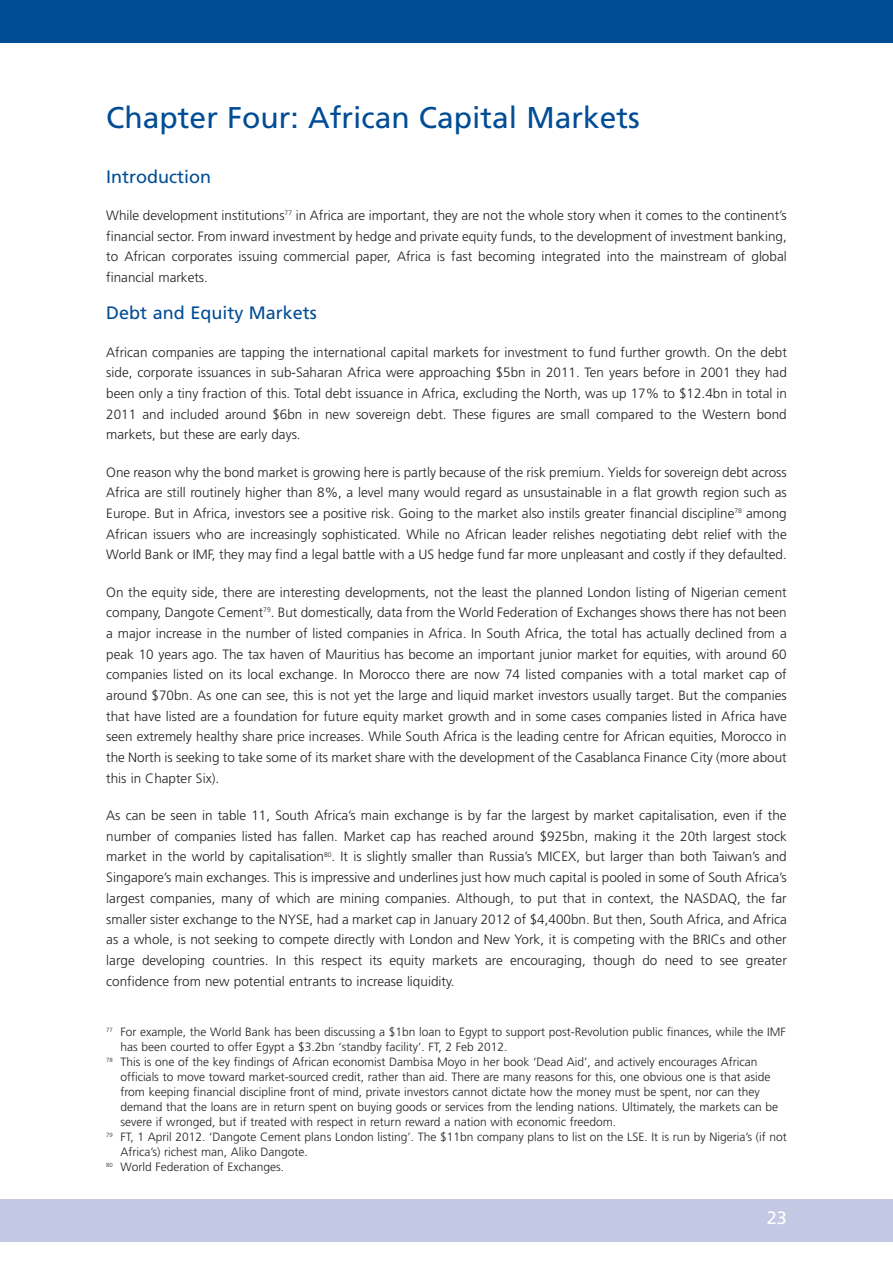
<style>
.page{position:relative;width:893px;height:1263px;background:#fff}
.page>*{position:absolute;margin:0;border:0;box-sizing:border-box;transform-origin:0 0}
.t1{font:30px "Frutiger";color:#014d95}
.t2{font:18px "Frutiger";color:#014d95}
.t3{font:18px "Frutiger";color:#fff}
.t4{font:300 13.5px/20.7px "Frutiger";color:#231f20;text-align:justify}
.t5{font:300 12px "Frutiger";color:#231f20}
</style>
<div class="page">
<div style="left:0;top:0;width:893px;height:43px;background:#014d95"></div>
<div style="left:0;top:1199px;width:893px;height:43px;background:#c3c9e2"></div>
<h1 class="t1" style="left:106px;top:106px;width:535px">Chapter Four: African Capital Markets</h1>
<h2 class="t2" style="left:106px;top:169px;width:106px">Introduction</h2>
<p class="t4" style="left:106px;top:206px;width:682px">While development institutions<sup>77</sup> in Africa are important, they are not the whole story when it comes to the continent’s financial sector. From inward investment by hedge and private equity funds, to the development of investment banking, to African corporates issuing commercial paper, Africa is fast becoming integrated into the mainstream of global financial markets.</p>
<h2 class="t2" style="left:106px;top:306px;width:212px">Debt and Equity Markets</h2>
<p class="t4" style="left:106px;top:342px;width:682px">African companies are tapping the international capital markets for investment to fund further growth. On the debt side, corporate issuances in sub-Saharan Africa were approaching $5bn in 2011. Ten years before in 2001 they had been only a tiny fraction of this. Total debt issuance in Africa, excluding the North, was up 17% to $12.4bn in total in 2011 and included around $6bn in new sovereign debt. These figures are small compared to the Western bond markets, but these are early days.</p>
<p class="t4" style="left:106px;top:462px;width:682px">One reason why the bond market is growing here is partly because of the risk premium. Yields for sovereign debt across Africa are still routinely higher than 8%, a level many would regard as unsustainable in a flat growth region such as Europe. But in Africa, investors see a positive risk. Going to the market also instils greater financial discipline<sup>78</sup> among African issuers who are increasingly sophisticated. While no African leader relishes negotiating debt relief with the World Bank or IMF, they may find a legal battle with a US hedge fund far more unpleasant and costly if they defaulted.</p>
<p class="t4" style="left:106px;top:582px;width:682px">On the equity side, there are interesting developments, not the least the planned London listing of Nigerian cement company, Dangote Cement<sup>79</sup>. But domestically, data from the World Federation of Exchanges shows there has not been a major increase in the number of listed companies in Africa. In South Africa, the total has actually declined from a peak 10 years ago. The tax haven of Mauritius has become an important junior market for equities, with around 60 companies listed on its local exchange. In Morocco there are now 74 listed companies with a total market cap of around $70bn. As one can see, this is not yet the large and liquid market investors usually target. But the companies that have listed are a foundation for future equity market growth and in some cases companies listed in Africa have seen extremely healthy share price increases. While South Africa is the leading centre for African equities, Morocco in the North is seeking to take some of its market share with the development of the Casablanca Finance City (more about this in Chapter Six).</p>
<p class="t4" style="left:106px;top:806px;width:682px">As can be seen in table 11, South Africa’s main exchange is by far the largest by market capitalisation, even if the number of companies listed has fallen. Market cap has reached around $925bn, making it the 20th largest stock market in the world by capitalisation<sup>80</sup>. It is slightly smaller than Russia’s MICEX, but larger than both Taiwan’s and Singapore’s main exchanges. This is impressive and underlines just how much capital is pooled in some of South Africa’s largest companies, many of which are mining companies. Although, to put that in context, the NASDAQ, the far smaller sister exchange to the NYSE, had a market cap in January 2012 of $4,400bn. But then, South Africa, and Africa as a whole, is not seeking to compete directly with London and New York, it is competing with the BRICs and other large developing countries. In this respect its equity markets are encouraging, though do need to see greater confidence from new potential entrants to increase liquidity.</p>
<p class="t5" style="left:106px;top:1027px;width:681px"><sup>77</sup> For example, the World Bank has been discussing a $1bn loan to Egypt to support post-Revolution public finances, while the IMF</p>
<p class="t5" style="left:121px;top:1042px;width:388px">has been courted to offer Egypt a $3.2bn ‘standby facility’. FT, 2 Feb 2012.</p>
<p class="t5" style="left:106px;top:1057px;width:653px"><sup>78</sup> This is one of the key findings of African economist Dambisa Moyo in her book ‘Dead Aid’, and actively encourages African</p>
<p class="t5" style="left:121px;top:1072px;width:651px">officials to move toward market-sourced credit, rather than aid. There are many reasons for this, one obvious one is that aside</p>
<p class="t5" style="left:121px;top:1087px;width:641px">from keeping financial discipline front of mind, private investors cannot dictate how the money must be spent, nor can they</p>
<p class="t5" style="left:121px;top:1102px;width:659px">demand that the loans are in return spent on buying goods or services from the lending nations. Ultimately, the markets can be</p>
<p class="t5" style="left:121px;top:1117px;width:497px">severe if wronged, but if treated with respect in return reward a nation with economic freedom.</p>
<p class="t5" style="left:106px;top:1132px;width:682px"><sup>79</sup> FT, 1 April 2012. ‘Dangote Cement plans London listing’. The $11bn company plans to list on the LSE. It is run by Nigeria’s (if not</p>
<p class="t5" style="left:121px;top:1147px;width:189px">Africa’s) richest man, Aliko Dangote.</p>
<p class="t5" style="left:106px;top:1162px;width:179px"><sup>80</sup> World Federation of Exchanges.</p>
<h2 class="t3" style="left:767px;top:1211px;width:22px">23</h2>
</div>
